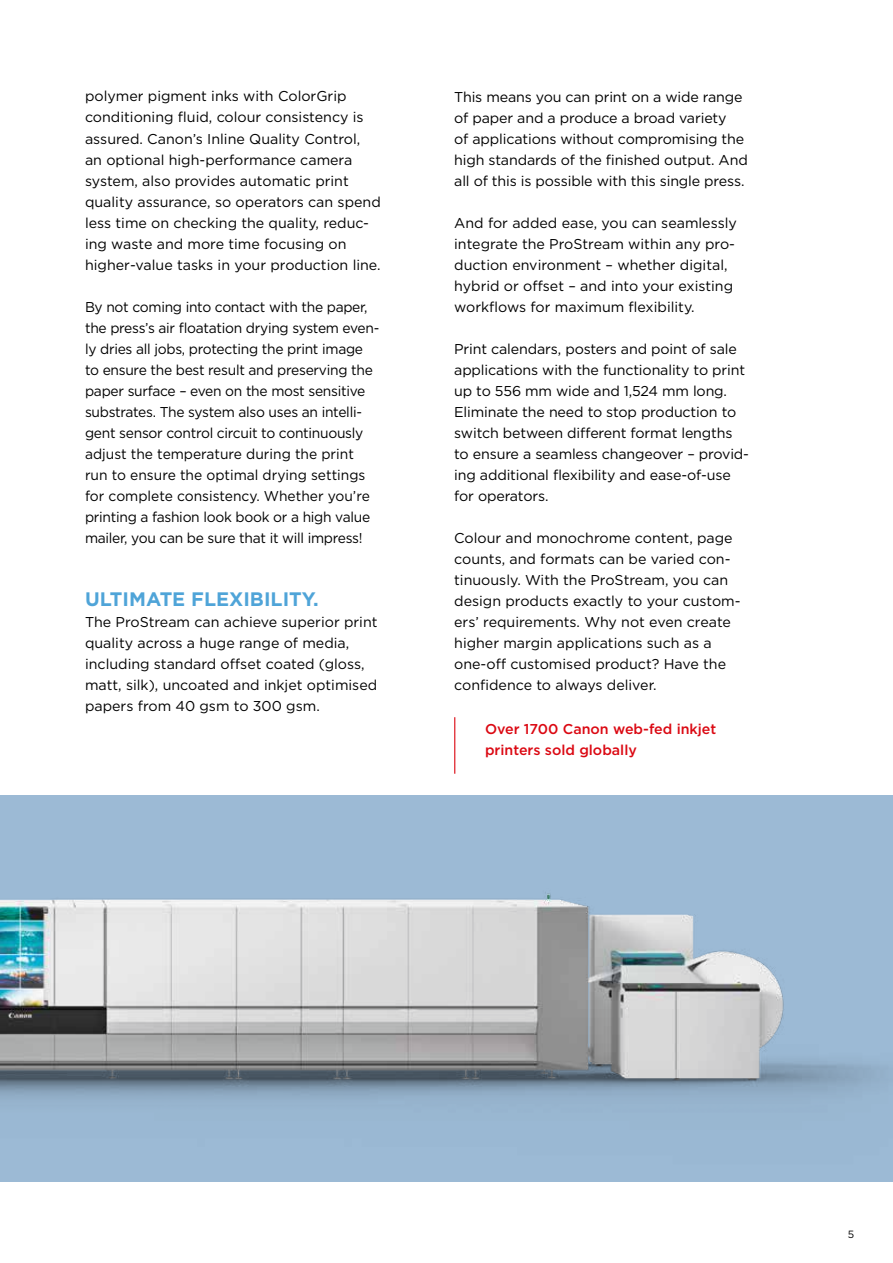
<style>
.page{position:relative;width:893px;height:1263px;background:#fff}
.page>*{position:absolute;margin:0;border:0;box-sizing:border-box;transform-origin:0 0}
.t1{font:700 19.5px "Gotham";color:#4fa4d8}
.t2{font:14.25px/21px "Gotham";letter-spacing:-.01em;color:#000}
.t3{font:500 14.25px/21px "Gotham";color:#db0812}
.t4{font:10.5px "Gotham";color:#000}
</style>
<div class="page">
<img style="left:0;top:795px;width:893px;height:386px">
<hr style="left:454px;top:717px;width:1px;height:57px;background:#db0812">
<p class="t2" style="left:85px;top:86px;width:297px">polymer pigment inks with ColorGrip conditioning fluid, colour consistency is assured. Canon’s Inline Quality Control, an optional high-performance camera system, also provides automatic print quality assurance, so operators can spend less time on checking the quality, reduc&shy;ing waste and more time focusing on higher-value tasks in your production line.</p>
<p class="t2" style="left:85px;top:296px;width:296px">By not coming into contact with the paper, the press’s air floatation drying system even&shy;ly dries all jobs, protecting the print image to ensure the best result and preserving the paper surface – even on the most sensitive substrates. The system also uses an intelli&shy;gent sensor control circuit to continuously adjust the temperature during the print run to ensure the optimal drying settings for complete consistency. Whether you’re printing a fashion look book or a high value mailer, you can be sure that it will impress!</p>
<h1 class="t1" style="left:85px;top:586px;width:235px">ULTIMATE FLEXIBILITY.</h1>
<p class="t2" style="left:85px;top:611px;width:294px">The ProStream can achieve superior print quality across a huge range of media, including standard offset coated (gloss, matt, silk), uncoated and inkjet optimised papers from 40 gsm to 300 gsm.</p>
<p class="t2" style="left:454px;top:86px;width:295px">This means you can print on a wide range of paper and a produce a broad variety<br>of applications without compromising the high standards of the finished output. And all of this is possible with this single press.</p>
<p class="t2" style="left:454px;top:212px;width:284px">And for added ease, you can seamlessly integrate the ProStream within any pro&shy;duction environment – whether digital, hybrid or offset – and into your existing workflows for maximum flexibility.</p>
<p class="t2" style="left:454px;top:338px;width:296px">Print calendars, posters and point of sale applications with the functionality to print up to 556 mm wide and 1,524 mm long.<br>Eliminate the need to stop production to switch between different format lengths to ensure a seamless changeover – provid&shy;ing additional flexibility and ease-of-use for operators.</p>
<p class="t2" style="left:454px;top:527px;width:288px">Colour and monochrome content, page counts, and formats can be varied con&shy;tinuously. With the ProStream, you can design products exactly to your custom&shy;ers’ requirements. Why not even create higher margin applications such as a one-off customised product? Have the confidence to always deliver.</p>
<p class="t3" style="left:485px;top:719px;width:233px">Over 1700 Canon web-fed inkjet printers sold globally</p>
<p class="t4" style="left:848px;top:1228px;width:8px">5</p>
</div>
